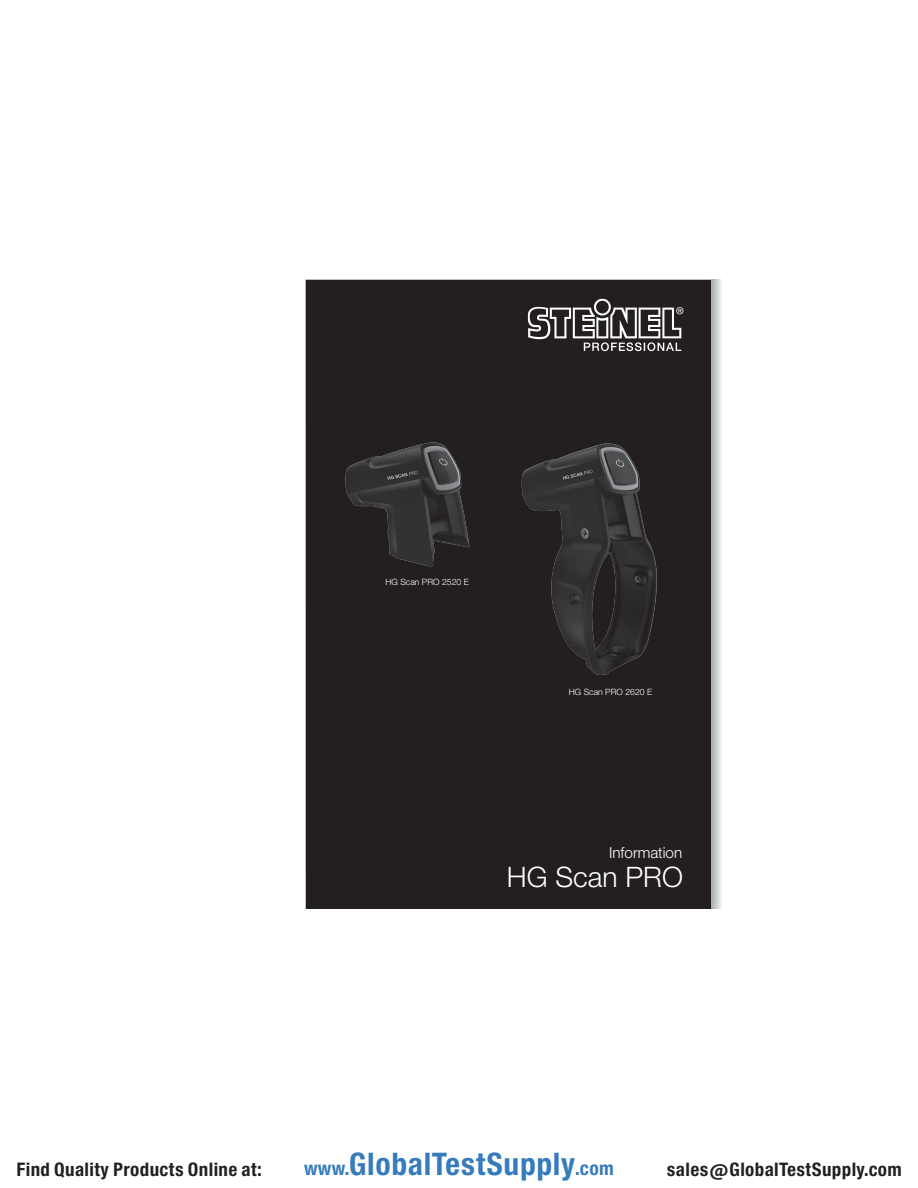
<style>
.page{position:relative;width:918px;height:1188px;background:#fff}
.page>*{position:absolute;margin:0;border:0;box-sizing:border-box;transform-origin:0 0}
.t1{font:29.7px "Europa Gro Nr 2 SBOP Bol Con";letter-spacing:.02em;color:#367bbc}
.t2{font:300 28.2px "Helvetica Neue LTW1 G";color:#fff}
.t3{font:17.85px "Europa Gro Nr 2 SBOP Bol Con";letter-spacing:.02em;color:#231f20}
.t4{font:300 15.15px "Helvetica Neue LTW1 G";color:#fff}
.t5{font:300 14.85px "Helvetica Neue LT Pro";color:#fff}
.t6{font:300 8.7px "Helvetica Neue LTW1 G";color:#fff}
.s1{font-size:18.3px}
</style>
<div class="page">
<div style="left:306px;top:280px;width:406px;height:629px;background:#231f20"></div>
<svg style="left:528px;top:299px;width:156px;height:53px"></svg>
<img style="left:345px;top:442px;width:125px;height:125px">
<img style="left:521px;top:443px;width:136px;height:232px">
<svg style="left:712px;top:280px;width:10px;height:629px;background:#d1d2d5"></svg>
<p class="t6" style="left:385px;top:576px;width:85px">HG Scan PRO 2520 E</p>
<p class="t6" style="left:569px;top:686px;width:85px">HG Scan PRO 2620 E</p>
<p class="t5" style="left:613px;top:841px;width:73px">Information</p>
<h2 class="t2" style="left:507px;top:860px;width:178px">HG Scan PRO</h2>
<p class="t4" style="left:609px;top:843px;width:75px">Information</p>
<p class="t3" style="left:16px;top:1159px;width:247px">Find Quality Products Online at:</p>
<h1 class="t1" style="left:304px;top:1147px;width:311px"><span class="s1">www.</span>GlobalTestSupply<span class="s1">.com</span></h1>
<p class="t3" style="left:667px;top:1159px;width:236px">sales@GlobalTestSupply.com</p>
</div>
